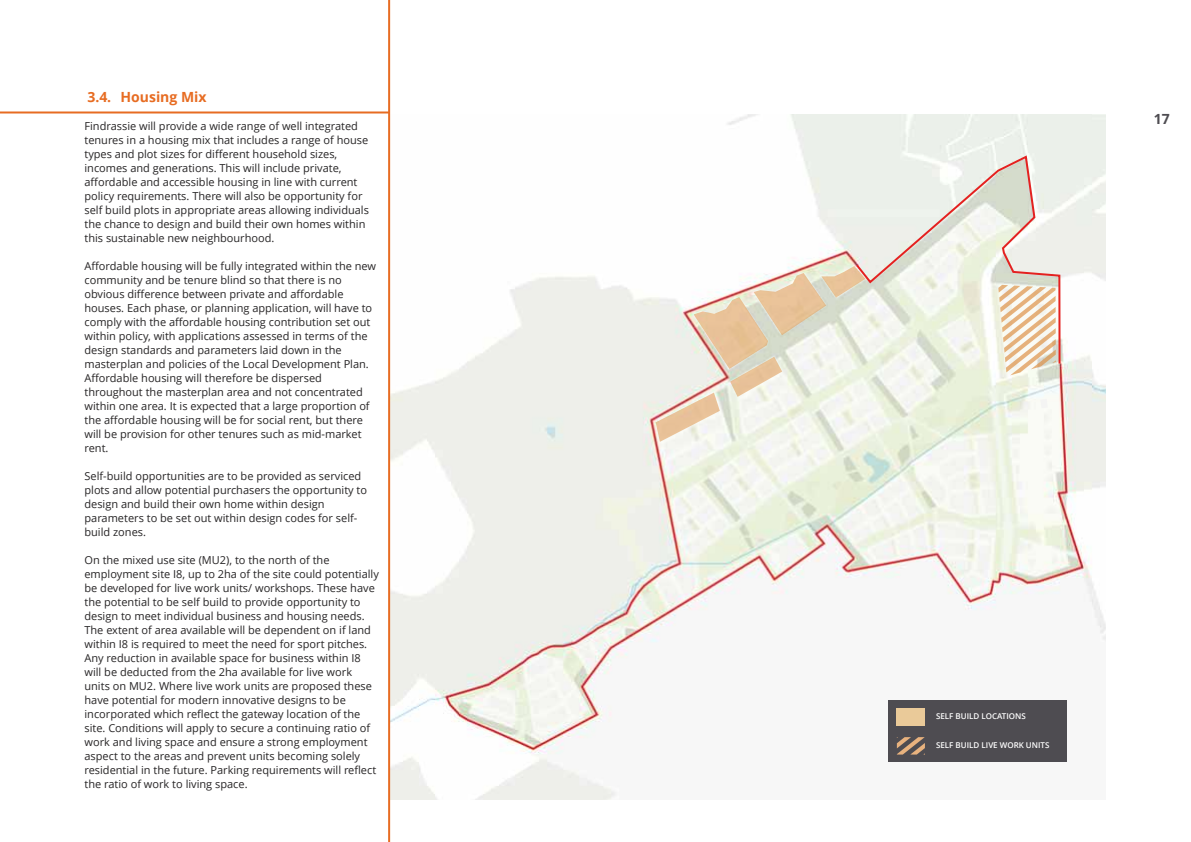
<style>
.page{position:relative;width:1191px;height:842px;background:#fff}
.page>*{position:absolute;margin:0;border:0;box-sizing:border-box;transform-origin:0 0}
.t1{font:700 14px "Open Sans";color:#e76c22}
.t2{font:700 14px "Open Sans";color:#4e4c51}
.t3{font:11px/14px "Open Sans";color:#272526}
.t4{font:600 8px "Open Sans";color:#fff}
</style>
<div class="page">
<img style="left:390px;top:115px;width:715px;height:684px">
<hr style="left:0;top:111px;width:389px;height:2px;background:#e76c22">
<hr style="left:388px;top:0;width:2px;height:842px;background:#e76c22">
<div style="left:887px;top:700px;width:179px;height:62px;background:#4e4c51"></div>
<div style="left:897px;top:708px;width:28px;height:17px;background:#eaca99"></div>
<svg style="left:1040px;top:399px;width:7px;height:9px"></svg>
<svg style="left:854px;top:154px;width:207px;height:212px"></svg>
<svg style="left:655px;top:266px;width:210px;height:176px"></svg>
<svg style="left:998px;top:285px;width:57px;height:90px"></svg>
<svg style="left:897px;top:737px;width:28px;height:17px"></svg>
<p class="t1" style="left:87px;top:87px;width:121px">3.4. Housing Mix</p>
<p class="t3" style="left:84px;top:119px;width:286px">Findrassie will provide a wide range of well integrated tenures in a housing mix that includes a range of house types and plot sizes for different household sizes, incomes and generations. This will include private, affordable and accessible housing in line with current policy requirements. There will also be opportunity for self build plots in appropriate areas allowing individuals the chance to design and build their own homes within this sustainable new neighbourhood.</p>
<p class="t3" style="left:84px;top:259px;width:293px">Affordable housing will be fully integrated within the new community and be tenure blind so that there is no obvious difference between private and affordable houses. Each phase, or planning application, will have to comply with the affordable housing contribution set out within policy, with applications assessed in terms of the design standards and parameters laid down in the masterplan and policies of the Local Development Plan.<br>Affordable housing will therefore be dispersed throughout the masterplan area and not concentrated within one area. It is expected that a large proportion of the affordable housing will be for social rent, but there will be provision for other tenures such as mid-market rent.</p>
<p class="t3" style="left:84px;top:469px;width:284px">Self-build opportunities are to be provided as serviced plots and allow potential purchasers the opportunity to design and build their own home within design parameters to be set out within design codes for self&shy;build zones.</p>
<p class="t3" style="left:84px;top:553px;width:296px">On the mixed use site (MU2), to the north of the employment site I8, up to 2ha of the site could potentially be developed for live work units/ workshops. These have the potential to be self build to provide opportunity to design to meet individual business and housing needs.<br>The extent of area available will be dependent on if land within I8 is required to meet the need for sport pitches.<br>Any reduction in available space for business within I8 will be deducted from the 2ha available for live work units on MU2. Where live work units are proposed these have potential for modern innovative designs to be incorporated which reflect the gateway location of the site. Conditions will apply to secure a continuing ratio of work and living space and ensure a strong employment aspect to the areas and prevent units becoming solely residential in the future. Parking requirements will reflect the ratio of work to living space.</p>
<p class="t2" style="left:1153px;top:109px;width:17px">17</p>
<p class="t4" style="left:936px;top:711px;width:91px">SELF BUILD LOCATIONS</p>
<p class="t4" style="left:936px;top:739px;width:115px">SELF BUILD LIVE WORK UNITS</p>
</div>
